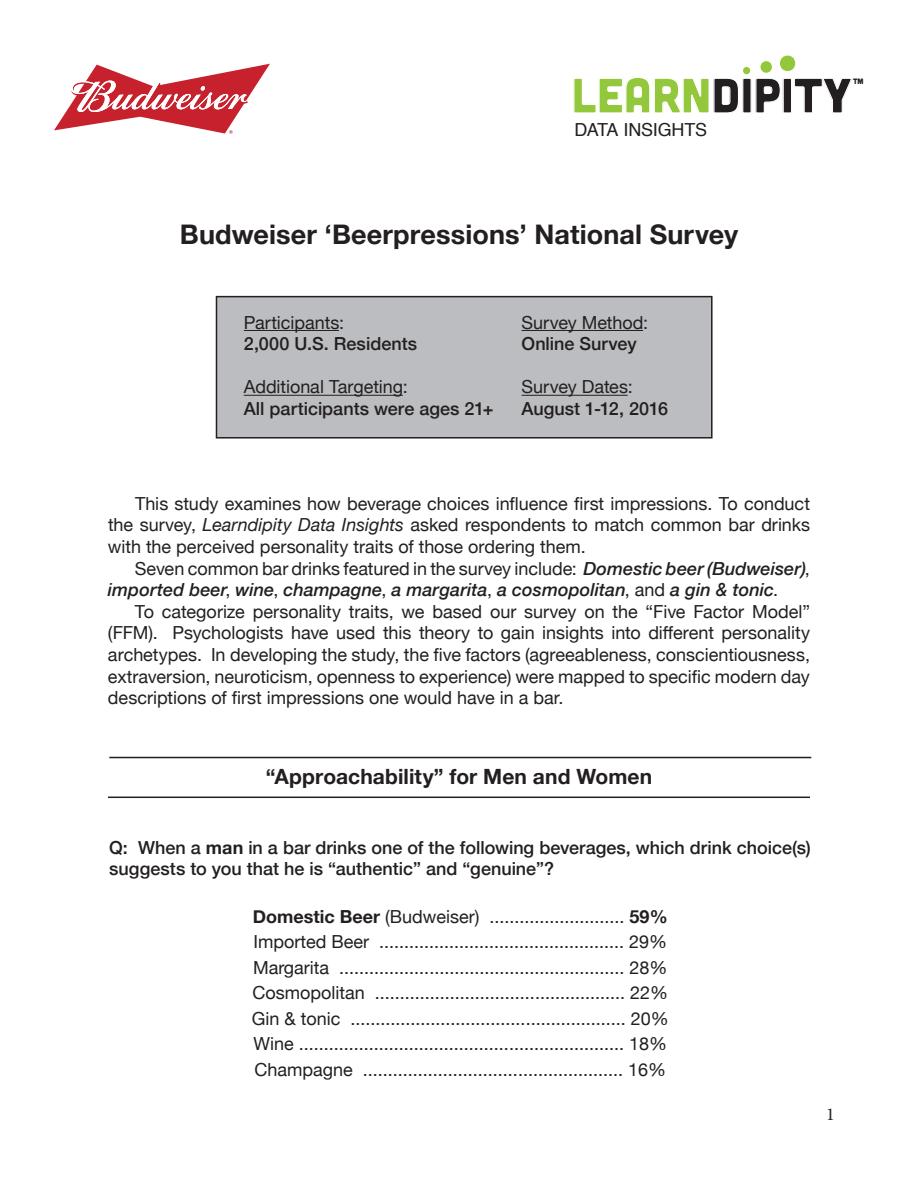
<style>
.page{position:relative;width:918px;height:1188px;background:#fff}
.page>*{position:absolute;margin:0;border:0;box-sizing:border-box;transform-origin:0 0}
.t1{font:49.35px "Cubano";color:#231f20}
.t2{font:700 27px "Helvetica Neue";letter-spacing:.005em;color:#231f20}
.t3{font:700 21px "Helvetica Neue";letter-spacing:.005em;color:#231f20}
.t4{font:18px/21.6px "Helvetica Neue";color:#231f20;text-align:justify}
.t5{font:500 18px/21.6px "Helvetica Neue";color:#231f20}
.t6{font:italic 500 18px/21.6px "Helvetica Neue";color:#231f20}
.t7{font:18px "Helvetica";letter-spacing:-.015em;color:#231f20}
.t8{font:18px "Minion Pro";color:#231f20}
.t9{font:7.65px "Cubano";color:#231f20}
.s1{color:#94c83c}
.s2{font-style:italic}
.s3{font-weight:400;font-style:normal}
.s4{font-weight:700}
</style>
<div class="page">
<div style="left:216px;top:297px;width:496px;height:141px;background:#bcbdc0"></div>
<div style="left:216px;top:296px;width:497px;height:143px;border:2px solid #231f20"></div>
<svg style="left:54px;top:64px;width:216px;height:70px"></svg>
<div style="left:742px;top:78px;width:9px;height:35px;border:1px solid #fff"></div>
<svg style="left:780px;top:55px;width:16px;height:16px"></svg>
<div style="left:760px;top:60px;width:13px;height:14px;background:#94c83c;border-radius:50%"></div>
<div style="left:759px;top:60px;width:14px;height:14px;border:2px solid #fff;border-radius:50%"></div>
<div style="left:742px;top:66px;width:9px;height:9px;background:#94c83c;border-radius:50%"></div>
<div style="left:742px;top:65px;width:10px;height:11px;border:2px solid #fff;border-radius:50%"></div>
<hr style="left:244px;top:330px;width:95px;height:1px;background:#231f20">
<hr style="left:244px;top:395px;width:159px;height:1px;background:#231f20">
<hr style="left:522px;top:330px;width:121px;height:1px;background:#231f20">
<hr style="left:522px;top:395px;width:106px;height:1px;background:#231f20">
<hr style="left:108px;top:797px;width:702px;height:1px;background:#231f20">
<hr style="left:109px;top:757px;width:702px;height:1px;background:#231f20">
<h1 class="t1" style="left:572px;top:67px;width:282px"><span class="s1">LEARN</span>DIPITY</h1>
<p class="t9" style="left:853px;top:77px;width:12px">TM</p>
<p class="t7" style="left:575px;top:119px;width:134px">DATA INSIGHTS</p>
<h2 class="t2" style="left:180px;top:225px;width:560px">Budweiser ‘Beerpressions’ National Survey</h2>
<p class="t4" style="left:244px;top:313px;width:102px">Participants:</p>
<p class="t5" style="left:244px;top:335px;width:175px">2,000 U.S. Residents</p>
<p class="t4" style="left:244px;top:377px;width:166px">Additional Targeting:</p>
<p class="t5" style="left:244px;top:400px;width:251px">All participants were ages 21+</p>
<p class="t4" style="left:522px;top:313px;width:128px">Survey Method:</p>
<p class="t5" style="left:522px;top:335px;width:117px">Online Survey</p>
<p class="t4" style="left:522px;top:378px;width:113px">Survey Dates:</p>
<p class="t5" style="left:522px;top:400px;width:148px">August 1-12, 2016</p>
<p class="t4" style="left:108px;top:494px;width:704px;text-indent:27px">This study examines how beverage choices inluence irst impressions. To conduct the survey, <span class="s2">Learndipity Data Insights</span> asked respondents to match common bar drinks with the perceived personality traits of those ordering them.</p>
<p class="t6" style="left:108px;top:559px;width:704px;text-indent:27px"><span class="s3">Seven common bar drinks featured in the survey include:</span> Domestic beer (Budweiser)<span class="s3">, </span>imported beer<span class="s3">,</span> wine<span class="s3">,</span> champagne<span class="s3">,</span> a margarita<span class="s3">,</span> a cosmopolitan<span class="s3">, and</span> a gin &amp; tonic<span class="s3">.</span></p>
<p class="t4" style="left:108px;top:602px;width:704px;text-indent:27px">To categorize personality traits, we based our survey on the “Five Factor Model” (FFM). Psychologists have used this theory to gain insights into diferent personality archetypes. In developing the study, the ive factors (agreeableness, conscientiousness, extraversion, neuroticism, openness to experience) were mapped to speciic modern day descriptions of irst impressions one would have in a bar.</p>
<p class="t3" style="left:266px;top:769px;width:388px">“Approachability” for Men and Women</p>
<p class="t5" style="left:109px;top:838px;width:703px">Q: When a <span class="s4">man</span> in a bar drinks one of the following beverages, which drink choice(s) suggests to you that he is “authentic” and “genuine”?</p>
<p class="t4" style="left:252px;top:904px;width:418px;line-height:25.5px"><span class="s4">Domestic Beer</span> (Budweiser) ........................... <span class="s4">59% </span>Imported Beer ................................................. 29% Margarita ......................................................... 28% Cosmopolitan .................................................. 22% Gin &amp; tonic ....................................................... 20% Wine ................................................................. 18% Champagne .................................................... 16%</p>
<p class="t8" style="left:826px;top:1103px;width:10px">1</p>
</div>
